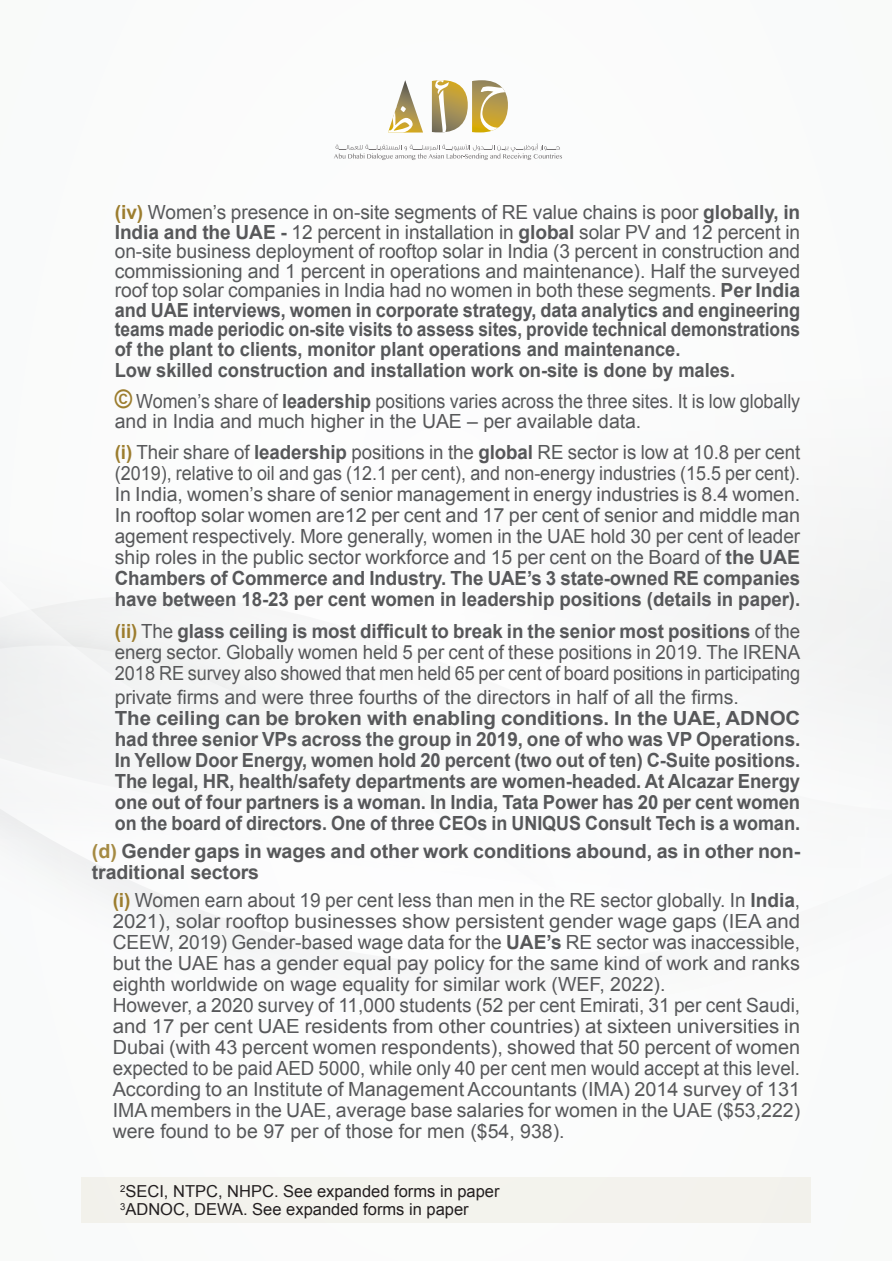
<style>
.page{position:relative;width:893px;height:1263px;background:#fff}
.page>*{position:absolute;margin:0;border:0;box-sizing:border-box;transform-origin:0 0}
.t1{font:19.5px "Arial";color:#57585a}
.t2{font:19.5px "Arial";color:#57585a;scale:.96 1}
.t3{font:700 19.5px "Arial";letter-spacing:-.005em;color:#57585a;scale:.96 1}
.t4{font:700 19.5px "Arial";letter-spacing:-.005em;color:#57585a;scale:.94 1}
.t5{font:700 19.5px "Arial";letter-spacing:-.005em;color:#57585a}
.t6{font:700 19.5px "Arial";letter-spacing:-.005em;color:#57585a;scale:.95 1}
.t7{font:19.5px "Arial";color:#57585a;scale:1.05 1}
.t8{font:19.5px "Arial";color:#57585a;scale:.94 1}
.t9{font:19.5px "Arial";color:#57585a;scale:.92 1}
.t10{font:700 19.5px "Arial";letter-spacing:-.005em;color:#57585a;scale:.89 1}
.t11{font:19.5px "Arial";color:#57585a;scale:.93 1}
.t12{font:700 19.5px "Arial";letter-spacing:-.005em;color:#57585a;scale:.93 1}
.t13{font:700 19.5px "Arial";letter-spacing:-.005em;color:#57585a;scale:.92 1}
.t14{font:700 19.5px "Arial";letter-spacing:-.005em;color:#57585a;scale:1.05 1}
.t15{font:16.5px "Arial";color:#231f20}
.s1{font-weight:700;color:#9c7d2e}
.s2{font-weight:700}
.s3{font-weight:700;font-size:25.5px;color:#9c7d2e}
.s4{color:#9c7d2e}
.s5{font-weight:400}
.s6{color:#a58a43}
</style>
<div class="page">
<div style="left:0;top:0;width:892px;height:1261px;background:#fafbfb"></div>
<svg style="left:0;top:603px;width:264px;height:289px"></svg>
<svg style="left:334px;top:80px;width:228px;height:80px"></svg>
<div style="left:82px;top:1178px;width:729px;height:45px;background:#f4f1e8"></div>
<p class="t1" style="left:115px;top:200px;width:687px"><span class="s1">(iv)</span> Women’s presence in on-site segments of RE value chains is poor <span class="s2">globally, in</span></p>
<p class="t1" style="left:115px;top:219px;width:687px"><span class="s2">India and the UAE -</span> 12 percent in installation in <span class="s2">global</span> solar PV and 12 percent in</p>
<p class="t1" style="left:115px;top:239px;width:687px">on-site business deployment of rooftop solar in India (3 percent in construction and</p>
<p class="t1" style="left:115px;top:258px;width:687px">commissioning and 1 percent in operations and maintenance). Half the surveyed</p>
<p class="t1" style="left:115px;top:278px;width:687px">roof top solar companies in India had no women in both these segments. <span class="s2">Per India</span></p>
<p class="t12" style="left:115px;top:297px;width:739px">and UAE interviews, women in corporate strategy, data analytics and engineering</p>
<p class="t10" style="left:115px;top:317px;width:772px">teams made periodic on-site visits to assess sites, provide technical demonstrations</p>
<p class="t4" style="left:115px;top:336px;width:603px">of the plant to clients, monitor plant operations and maintenance.</p>
<p class="t4" style="left:115px;top:357px;width:661px">Low skilled construction and installation work on-site is done by males.</p>
<p class="t9" style="left:115px;top:389px;width:746px"><span class="s3">©</span> Women’s share of <span class="s2">leadership</span> positions varies across the three sites. It is low globally</p>
<p class="t1" style="left:115px;top:408px;width:528px">and in India and much higher in the UAE – per available data.</p>
<p class="t2" style="left:115px;top:440px;width:715px"><span class="s1">(i)</span> Their share of <span class="s2">leadership</span> positions in the <span class="s2">global</span> RE sector is low at 10.8 per cent</p>
<p class="t8" style="left:115px;top:461px;width:731px">(2019), relative to oil and gas (12.1 per cent), and non-energy industries (15.5 per cent).</p>
<p class="t1" style="left:115px;top:482px;width:687px">In India, women’s share of senior management in energy industries is 8.4 women.</p>
<p class="t1" style="left:115px;top:503px;width:687px">In rooftop solar women are12 per cent and 17 per cent of senior and middle man</p>
<p class="t1" style="left:115px;top:524px;width:687px">agement respectively. More generally, women in the UAE hold 30 per cent of leader</p>
<p class="t1" style="left:115px;top:545px;width:687px">ship roles in the public sector workforce and 15 per cent on the Board of <span class="s2">the UAE</span></p>
<p class="t3" style="left:115px;top:566px;width:715px">Chambers of Commerce and Industry. The UAE’s 3 state-owned RE companies</p>
<p class="t3" style="left:115px;top:587px;width:715px">have between 18-23 per cent women in leadership positions (details in paper).</p>
<p class="t3" style="left:115px;top:618px;width:715px"><span class="s4">(ii)</span> <span class="s5">The</span> glass ceiling is most difficult to break in the senior most positions <span class="s5">of the</span></p>
<p class="t2" style="left:115px;top:639px;width:715px">energ sector. Globally women held 5 per cent of these positions in 2019. The IRENA</p>
<p class="t11" style="left:115px;top:660px;width:738px">2018 RE survey also showed that men held 65 per cent of board positions in participating</p>
<p class="t1" style="left:115px;top:684px;width:625px">private firms and were three fourths of the directors in half of all the firms.</p>
<p class="t14" style="left:115px;top:705px;width:654px">The ceiling can be broken with enabling conditions. In the UAE, ADNOC</p>
<p class="t5" style="left:115px;top:726px;width:687px">had three senior VPs across the group in 2019, one of who was VP Operations.</p>
<p class="t4" style="left:115px;top:747px;width:731px">In Yellow Door Energy, women hold 20 percent (two out of ten) C-Suite positions.</p>
<p class="t6" style="left:115px;top:768px;width:723px">The legal, HR, health/safety departments are women-headed. At Alcazar Energy</p>
<p class="t6" style="left:115px;top:789px;width:723px">one out of four partners is a woman. In India, Tata Power has 20 per cent women</p>
<p class="t13" style="left:115px;top:810px;width:747px">on the board of directors. One of three CEOs in UNIQUS Consult Tech is a woman.</p>
<p class="t5" style="left:92px;top:838px;width:710px"><span class="s6">(d)</span> Gender gaps in wages and other work conditions abound, as in other non-</p>
<p class="t5" style="left:92px;top:859px;width:169px">traditional sectors</p>
<p class="t1" style="left:113px;top:887px;width:689px"><span class="s1">(i)</span> Women earn about 19 per cent less than men in the RE sector globally. In <span class="s2">India</span>,</p>
<p class="t7" style="left:113px;top:908px;width:656px">2021), solar rooftop businesses show persistent gender wage gaps (IEA and</p>
<p class="t1" style="left:113px;top:929px;width:689px">CEEW, 2019) Gender-based wage data for the <span class="s2">UAE’s</span> RE sector was inaccessible,</p>
<p class="t1" style="left:113px;top:950px;width:689px">but the UAE has a gender equal pay policy for the same kind of work and ranks</p>
<p class="t1" style="left:113px;top:971px;width:554px">eighth worldwide on wage equality for similar work (WEF, 2022).</p>
<p class="t1" style="left:113px;top:992px;width:689px">However, a 2020 survey of 11,000 students (52 per cent Emirati, 31 per cent Saudi,</p>
<p class="t7" style="left:113px;top:1013px;width:656px">and 17 per cent UAE residents from other countries) at sixteen universities in</p>
<p class="t1" style="left:113px;top:1034px;width:689px">Dubai (with 43 percent women respondents), showed that 50 percent of women</p>
<p class="t2" style="left:113px;top:1055px;width:718px">expected to be paid AED 5000, while only 40 per cent men would accept at this level.</p>
<p class="t1" style="left:113px;top:1076px;width:689px">According to an Institute of Management Accountants (IMA) 2014 survey of 131</p>
<p class="t1" style="left:113px;top:1097px;width:689px">IMA members in the UAE, average base salaries for women in the UAE ($53,222)</p>
<p class="t1" style="left:113px;top:1118px;width:454px">were found to be 97 per of those for men ($54, 938).</p>
<p class="t15" style="left:120px;top:1180px;width:381px"><sup>2</sup>SECI, NTPC, NHPC. See expanded forms in paper</p>
<p class="t15" style="left:120px;top:1198px;width:350px"><sup>3</sup>ADNOC, DEWA. See expanded forms in paper</p>
</div>
